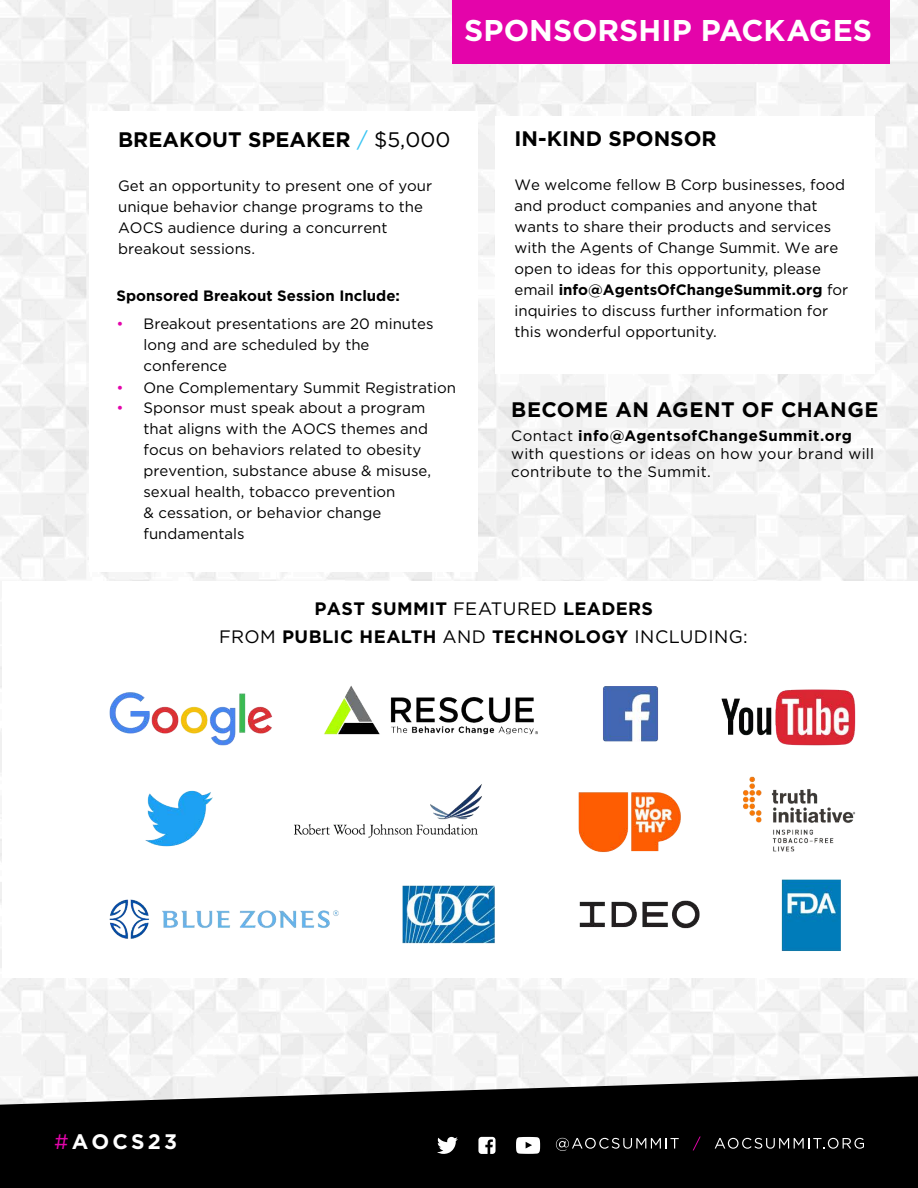
<style>
.page{position:relative;width:918px;height:1188px;background:#fff}
.page>*{position:absolute;margin:0;border:0;box-sizing:border-box;transform-origin:0 0}
.t1{font:700 30px "Gotham HTF";color:#fff}
.t2{font:700 21px "Gotham HTF";color:#000}
.t3{font:700 21px "Gotham HTF";letter-spacing:.02em;color:#000}
.t4{font:700 21px "Gotham HTF";letter-spacing:.15em;color:#fff}
.t5{font:700 18px/27.6px "Gotham HTF";letter-spacing:.02em;color:#000;text-align:center}
.t6{font:15px/21px "Gotham HTF";color:#000}
.t7{font:15px/18px "Gotham HTF";letter-spacing:.025em;color:#000}
.t8{font:700 15px "Gotham HTF";color:#000}
.s1{font-weight:400;color:#38c4f2}
.s2{font-weight:400}
.s3{color:#e305ab}
.s4{font-style:inherit}
.s5{font-weight:700}
.s6{font-weight:400;color:#e305ab}
</style>
<div class="page">
<div style="left:452px;top:0;width:438px;height:64px;background:#e404aa"></div>
<svg style="left:0;top:1076px;width:918px;height:112px;background:#212121"></svg>
<svg style="left:437px;top:1137px;width:21px;height:17px"></svg>
<svg style="left:478px;top:1137px;width:18px;height:17px"></svg>
<svg style="left:516px;top:1137px;width:24px;height:17px"></svg>
<svg style="left:556px;top:1138px;width:123px;height:13px;background:#313131"></svg>
<svg style="left:693px;top:1137px;width:8px;height:13px"></svg>
<svg style="left:715px;top:1138px;width:149px;height:11px;background:#3b3b3b"></svg>
<img style="left:109px;top:685px;width:747px;height:267px">
<p class="t1" style="left:464px;top:13px;width:409px">SPONSORSHIP PACKAGES</p>
<h2 class="t2" style="left:118px;top:127px;width:334px">BREAKOUT SPEAKER <span class="s1">/</span> <span class="s2">$5,000</span></h2>
<p class="t6" style="left:118px;top:175px;width:316px">Get an opportunity to present one of your unique behavior change programs to the AOCS audience during a concurrent breakout sessions.</p>
<p class="t8" style="left:117px;top:287px;width:285px">Sponsored Breakout Session Include:</p>
<p class="t6" style="left:144px;top:313px;width:292px;text-indent:-27px"><span class="s3">•</span> Breakout presentations are 20 minutes long and are scheduled by the conference</p>
<p class="t6" style="left:117px;top:376px;width:341px"><span class="s3">•</span> One Complementary Summit Registration</p>
<p class="t6" style="left:144px;top:397px;width:289px;text-indent:-27px"><span class="s3">•</span> Sponsor must speak about a program that aligns with the AOCS themes and focus on behaviors related to obesity prevention, substance abuse &amp; misuse, sexual health, tobacco prevention<br>&amp; cessation, or behavior change fundamentals</p>
<p class="t2" style="left:514px;top:126px;width:204px">I<span class="s4">N</span>-K<span class="s4">IND</span> SPONSOR</p>
<p class="t6" style="left:514px;top:174px;width:335px">We welcome fellow B Corp businesses, food and product companies and anyone that wants to share their products and services with the Agents of Change Summit. We are open to ideas for this opportunity, please email <span class="s5">info@AgentsOfChangeSummit.org</span> for inquiries to discuss further information for this wonderful opportunity.</p>
<h2 class="t3" style="left:511px;top:397px;width:369px">BECOME AN AGENT OF CHANGE</h2>
<p class="t7" style="left:511px;top:427px;width:364px">Contact <span class="s5">info@AgentsofChangeSummit.org </span>with questions or ideas on how your brand will contribute to the Summit.</p>
<p class="t5" style="left:219px;top:595px;width:530px"><span class="s4">PAST</span> SUMMIT <span class="s2">FEATURED</span> LEADERS<br><span class="s2">FROM</span> PUBLIC HEALTH <span class="s2">AND</span> TECHNOLOGY <span class="s2">INCLUDING:</span></p>
<p class="t4" style="left:54px;top:1130px;width:125px"><span class="s6">#</span>AOCS2<span class="s4">3</span></p>
</div>
